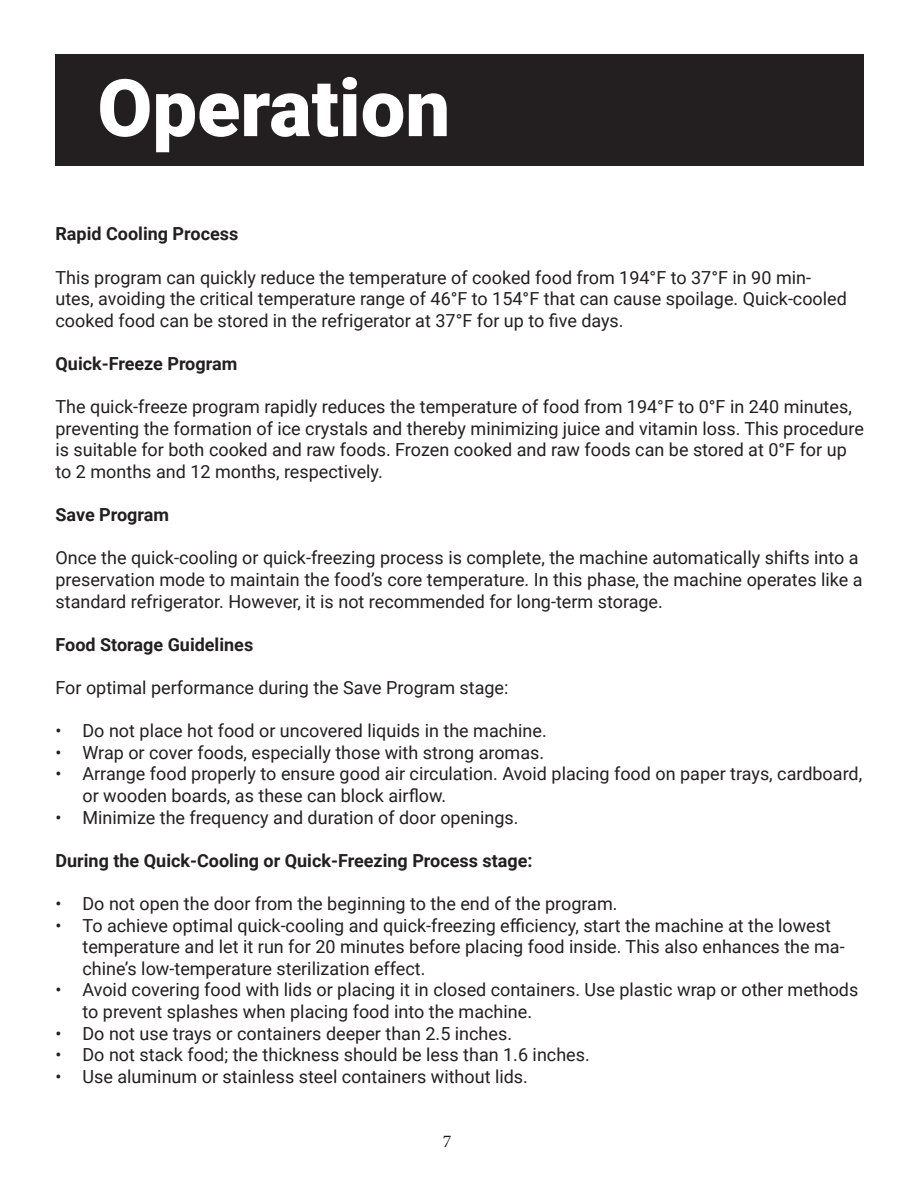
<style>
.page{position:relative;width:918px;height:1188px;background:#fff}
.page>*{position:absolute;margin:0;border:0;box-sizing:border-box;transform-origin:0 0}
.t1{font:900 79.5px "Roboto";color:#fff}
.t2{font:18px/21.6px "Roboto";color:#231f20}
.t3{font:700 18px "Roboto";color:#231f20}
.t4{font:18px "Minion Pro";color:#231f20}
</style>
<div class="page">
<div style="left:56px;top:54px;width:808px;height:112px;background:#231f20"></div>
<p class="t1" style="left:98px;top:52px;width:354px">Operation</p>
<p class="t3" style="left:56px;top:221px;width:184px">Rapid Cooling Process</p>
<p class="t2" style="left:56px;top:266px;width:793px">This program can quickly reduce the temperature of cooked food from 194°F to 37°F in 90 min&shy;utes, avoiding the critical temperature range of 46°F to 154°F that can cause spoilage. Quick-cooled cooked food can be stored in the refrigerator at 37°F for up to five days.</p>
<p class="t3" style="left:56px;top:351px;width:183px">Quick-Freeze Program</p>
<p class="t2" style="left:56px;top:395px;width:810px">The quick-freeze program rapidly reduces the temperature of food from 194°F to 0°F in 240 minutes, preventing the formation of ice crystals and thereby minimizing juice and vitamin loss. This procedure is suitable for both cooked and raw foods. Frozen cooked and raw foods can be stored at 0°F for up to 2 months and 12 months, respectively.</p>
<p class="t3" style="left:56px;top:502px;width:115px">Save Program</p>
<p class="t2" style="left:56px;top:547px;width:809px">Once the quick-cooling or quick-freezing process is complete, the machine automatically shifts into a preservation mode to maintain the food’s core temperature. In this phase, the machine operates like a standard refrigerator. However, it is not recommended for long-term storage.</p>
<p class="t3" style="left:56px;top:632px;width:199px">Food Storage Guidelines</p>
<p class="t2" style="left:56px;top:676px;width:455px">For optimal performance during the Save Program stage:</p>
<p class="t2" style="left:56px;top:719px;width:493px">• Do not place hot food or uncovered liquids in the machine.</p>
<p class="t2" style="left:56px;top:741px;width:490px">• Wrap or cover foods, especially those with strong aromas.</p>
<p class="t2" style="left:82px;top:763px;width:781px;text-indent:-27px">• Arrange food properly to ensure good air circulation. Avoid placing food on paper trays, cardboard, or wooden boards, as these can block airflow.</p>
<p class="t2" style="left:56px;top:806px;width:465px">• Minimize the frequency and duration of door openings.</p>
<p class="t3" style="left:56px;top:848px;width:479px">During the Quick-Cooling or Quick-Freezing Process stage:</p>
<p class="t2" style="left:56px;top:892px;width:564px">• Do not open the door from the beginning to the end of the program.</p>
<p class="t2" style="left:82px;top:914px;width:764px;text-indent:-27px">• To achieve optimal quick-cooling and quick-freezing efficiency, start the machine at the lowest temperature and let it run for 20 minutes before placing food inside. This also enhances the ma&shy;chine’s low-temperature sterilization effect.</p>
<p class="t2" style="left:82px;top:979px;width:777px;text-indent:-27px">• Avoid covering food with lids or placing it in closed containers. Use plastic wrap or other methods to prevent splashes when placing food into the machine.</p>
<p class="t2" style="left:56px;top:1022px;width:458px">• Do not use trays or containers deeper than 2.5 inches.</p>
<p class="t2" style="left:56px;top:1043px;width:536px">• Do not stack food; the thickness should be less than 1.6 inches.</p>
<p class="t2" style="left:56px;top:1065px;width:474px">• Use aluminum or stainless steel containers without lids.</p>
<p class="t4" style="left:443px;top:1129px;width:10px">7</p>
</div>
